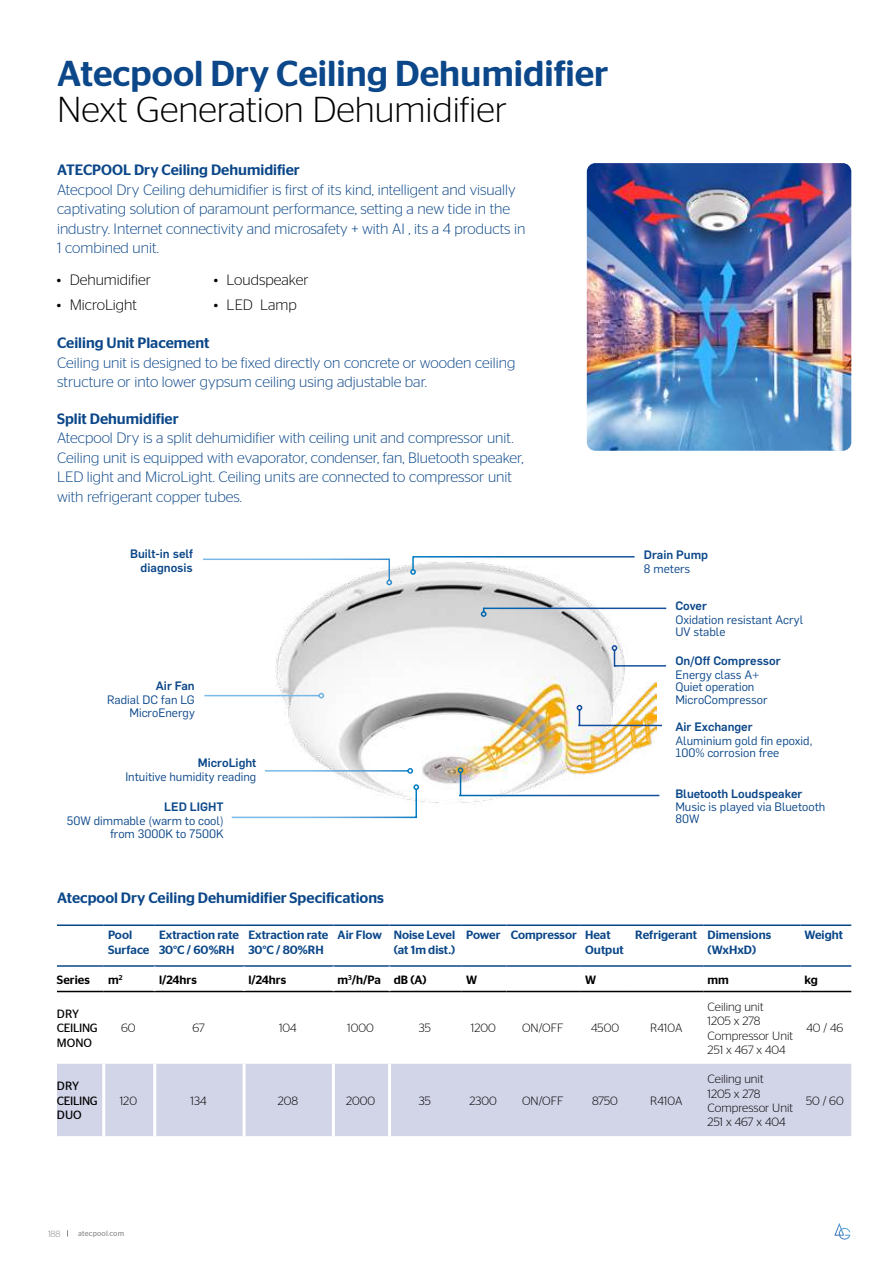
<style>
.page{position:relative;width:893px;height:1263px;background:#fff}
.page>*{position:absolute;margin:0;border:0;box-sizing:border-box;transform-origin:0 0}
.t1{font:500 36px "Stag Sans";color:#0b4789}
.t2{font:300 36px "Stag Sans";color:#000}
.t3{font:300 15px/19.5px "Stag Sans";color:#0b4789}
.t4{font:500 15px "Stag Sans";color:#0b4789}
.t5{font:300 15px "Stag Sans";color:#000}
.t6{font:12px/12.8px "Flama";color:#0b4789}
.t7{font:300 12px/14.4px "Stag Sans";color:#000}
.t8{font:500 12px/14.4px "Stag Sans";color:#0b4789}
.t9{font:500 12px/14.4px "Flama";color:#0b4789;text-align:right}
.t10{font:500 12px "Stag Sans";color:#000}
.t11{font:12px/14.4px "Stag Sans";letter-spacing:-.03em;color:#000}
.t12{font:300 9px "Stag Sans";color:#878787}
.t13{font:7.5px "Stag Sans";letter-spacing:.02em;color:#878787}
</style>
<div class="page">
<svg style="left:834px;top:1223px;width:16px;height:16px"></svg>
<img style="left:267px;top:557px;width:390px;height:248px">
<hr style="left:204px;top:695px;width:115px;height:1px;background:#fff">
<svg style="left:318px;top:693px;width:6px;height:5px"></svg>
<hr style="left:265px;top:770px;width:143px;height:2px;background:#fff">
<svg style="left:407px;top:768px;width:6px;height:6px"></svg>
<hr style="left:483px;top:607px;width:183px;height:2px;background:#fff">
<svg style="left:481px;top:608px;width:5px;height:9px"></svg>
<hr style="left:614px;top:665px;width:52px;height:2px;background:#fff">
<svg style="left:612px;top:645px;width:5px;height:21px"></svg>
<svg style="left:410px;top:556px;width:6px;height:19px"></svg>
<hr style="left:578px;top:725px;width:84px;height:1px;background:#fff">
<svg style="left:577px;top:705px;width:5px;height:21px"></svg>
<hr style="left:203px;top:558px;width:186px;height:2px;background:#fff">
<hr style="left:388px;top:559px;width:2px;height:21px;background:#fff">
<svg style="left:386px;top:580px;width:6px;height:5px"></svg>
<hr style="left:415px;top:789px;width:2px;height:29px;background:#fff">
<svg style="left:413px;top:784px;width:6px;height:6px"></svg>
<hr style="left:459px;top:795px;width:200px;height:1px;background:#fff">
<svg style="left:458px;top:767px;width:5px;height:29px"></svg>
<img style="left:587px;top:163px;width:264px;height:288px">
<div style="left:57px;top:1064px;width:794px;height:72px;background:#d2d4e8"></div>
<hr style="left:102px;top:1064px;width:3px;height:72px;background:#fff">
<hr style="left:57px;top:924px;width:47px;height:2px;background:#0b4789">
<hr style="left:104px;top:924px;width:51px;height:2px;background:#0b4789">
<hr style="left:155px;top:924px;width:89px;height:2px;background:#0b4789">
<hr style="left:244px;top:924px;width:89px;height:2px;background:#0b4789">
<hr style="left:333px;top:924px;width:56px;height:2px;background:#0b4789">
<hr style="left:389px;top:924px;width:73px;height:2px;background:#0b4789">
<hr style="left:462px;top:924px;width:44px;height:2px;background:#0b4789">
<hr style="left:506px;top:924px;width:75px;height:2px;background:#0b4789">
<hr style="left:581px;top:924px;width:50px;height:2px;background:#0b4789">
<hr style="left:631px;top:924px;width:72px;height:2px;background:#0b4789">
<hr style="left:703px;top:924px;width:97px;height:2px;background:#0b4789">
<hr style="left:800px;top:924px;width:51px;height:2px;background:#0b4789">
<hr style="left:57px;top:991px;width:47px;height:1px;background:#000">
<hr style="left:104px;top:991px;width:51px;height:1px;background:#000">
<hr style="left:155px;top:991px;width:89px;height:1px;background:#000">
<hr style="left:244px;top:991px;width:89px;height:1px;background:#000">
<hr style="left:333px;top:991px;width:56px;height:1px;background:#000">
<hr style="left:389px;top:991px;width:73px;height:1px;background:#000">
<hr style="left:462px;top:991px;width:44px;height:1px;background:#000">
<hr style="left:506px;top:991px;width:75px;height:1px;background:#000">
<hr style="left:581px;top:991px;width:50px;height:1px;background:#000">
<hr style="left:631px;top:991px;width:72px;height:1px;background:#000">
<hr style="left:703px;top:991px;width:97px;height:1px;background:#000">
<hr style="left:800px;top:991px;width:51px;height:1px;background:#000">
<hr style="left:57px;top:965px;width:47px;height:2px;background:#0b4789">
<hr style="left:104px;top:965px;width:51px;height:2px;background:#0b4789">
<hr style="left:155px;top:965px;width:89px;height:2px;background:#0b4789">
<hr style="left:244px;top:965px;width:89px;height:2px;background:#0b4789">
<hr style="left:333px;top:965px;width:56px;height:2px;background:#0b4789">
<hr style="left:389px;top:965px;width:73px;height:2px;background:#0b4789">
<hr style="left:462px;top:965px;width:44px;height:2px;background:#0b4789">
<hr style="left:506px;top:965px;width:75px;height:2px;background:#0b4789">
<hr style="left:581px;top:965px;width:50px;height:2px;background:#0b4789">
<hr style="left:631px;top:965px;width:72px;height:2px;background:#0b4789">
<hr style="left:703px;top:965px;width:97px;height:2px;background:#0b4789">
<hr style="left:800px;top:965px;width:51px;height:2px;background:#0b4789">
<hr style="left:153px;top:1064px;width:3px;height:72px;background:#fff">
<hr style="left:243px;top:1064px;width:3px;height:72px;background:#fff">
<hr style="left:332px;top:1064px;width:3px;height:72px;background:#fff">
<hr style="left:388px;top:1064px;width:3px;height:72px;background:#fff">
<h1 class="t1" style="left:57px;top:53px;width:553px">Atecpool Dry Ceiling Dehumidifier</h1>
<h1 class="t2" style="left:57px;top:90px;width:452px">Next Generation Dehumidifier</h1>
<p class="t4" style="left:57px;top:161px;width:244px">ATECPOOL Dry Ceiling Dehumidifier</p>
<p class="t3" style="left:57px;top:179px;width:470px">Atecpool Dry Ceiling dehumidifier is first of its kind, intelligent and visually captivating solution of paramount performance, setting a new tide in the industry. Internet connectivity and microsafety + with AI , its a 4 products in 1 combined unit.</p>
<p class="t5" style="left:57px;top:272px;width:95px">• Dehumidifier</p>
<p class="t5" style="left:57px;top:297px;width:82px">• MicroLight</p>
<p class="t5" style="left:214px;top:272px;width:96px">• Loudspeaker</p>
<p class="t5" style="left:214px;top:297px;width:84px">• LED Lamp</p>
<p class="t4" style="left:57px;top:334px;width:154px">Ceiling Unit Placement</p>
<p class="t3" style="left:57px;top:353px;width:460px">Ceiling unit is designed to be fixed directly on concrete or wooden ceiling structure or into lower gypsum ceiling using adjustable bar.</p>
<p class="t4" style="left:57px;top:410px;width:123px">Split Dehumidifier</p>
<p class="t3" style="left:57px;top:428px;width:468px">Atecpool Dry is a split dehumidifier with ceiling unit and compressor unit.<br>Ceiling unit is equipped with evaporator, condenser, fan, Bluetooth speaker, LED light and MicroLight. Ceiling units are connected to compressor unit with refrigerant copper tubes.</p>
<p class="t9" style="left:130px;top:546px;width:64px">Built-in self diagnosis</p>
<p class="t9" style="left:156px;top:678px;width:40px">Air Fan</p>
<p class="t6" style="left:107px;top:692px;width:89px;text-align:right">Radial DC fan LG<br>MicroEnergy</p>
<p class="t9" style="left:198px;top:755px;width:60px">MicroLight</p>
<p class="t6" style="left:125px;top:769px;width:132px">Intuitive humidity reading</p>
<p class="t9" style="left:164px;top:799px;width:61px">LED LIGHT</p>
<p class="t6" style="left:67px;top:813px;width:158px;text-align:right">50W dimmable (warm to cool) from 3000K to 7500K</p>
<p class="t9" style="left:644px;top:547px;width:66px">Drain Pump</p>
<p class="t6" style="left:644px;top:561px;width:48px">8 meters</p>
<p class="t9" style="left:675px;top:598px;width:33px">Cover</p>
<p class="t6" style="left:675px;top:612px;width:129px">Oxidation resistant Acryl<br>UV stable</p>
<p class="t9" style="left:675px;top:653px;width:107px">On/Off Compressor</p>
<p class="t6" style="left:675px;top:667px;width:94px">Energy class A+<br>Quiet operation<br>MicroCompressor</p>
<p class="t9" style="left:675px;top:719px;width:79px">Air Exchanger</p>
<p class="t6" style="left:675px;top:733px;width:138px">Aluminium gold fin epoxid,<br>100% corrosion free</p>
<p class="t9" style="left:675px;top:785px;width:129px">Bluetooth Loudspeaker</p>
<p class="t6" style="left:675px;top:800px;width:151px;line-height:12px">Music is played via Bluetooth<br>80W</p>
<p class="t4" style="left:57px;top:889px;width:328px">Atecpool Dry Ceiling Dehumidifier Specifications</p>
<p class="t8" style="left:108px;top:928px;width:43px">Pool<br>Surface</p>
<p class="t8" style="left:159px;top:928px;width:82px">Extraction rate<br>30°C / 60%RH</p>
<p class="t8" style="left:248px;top:928px;width:82px">Extraction rate<br>30°C / 80%RH</p>
<p class="t8" style="left:338px;top:928px;width:119px;text-align:right">Air Flow Noise Level (at 1m dist.)</p>
<p class="t8" style="left:585px;top:928px;width:40px;text-indent:-119px">Power Compressor Heat<br>Output</p>
<p class="t8" style="left:708px;top:928px;width:65px;text-indent:-72px">Refrigerant Dimensions (WxHxD)</p>
<p class="t8" style="left:804px;top:928px;width:40px">Weight</p>
<p class="t10" style="left:57px;top:972px;width:34px">Series</p>
<p class="t10" style="left:108px;top:972px;width:16px">m<sup>2</sup></p>
<p class="t10" style="left:159px;top:972px;width:39px">l/24hrs</p>
<p class="t10" style="left:248px;top:972px;width:39px">l/24hrs</p>
<p class="t10" style="left:338px;top:972px;width:90px">m<sup>3</sup>/h/Pa dB (A)</p>
<p class="t10" style="left:466px;top:972px;width:13px">W</p>
<p class="t10" style="left:585px;top:972px;width:13px">W</p>
<p class="t10" style="left:708px;top:972px;width:23px">mm</p>
<p class="t10" style="left:804px;top:972px;width:15px">kg</p>
<p class="t11" style="left:57px;top:1006px;width:42px">DRY<br>CEILING<br>MONO</p>
<p class="t7" style="left:708px;top:999px;width:87px">Ceiling unit<br>1205 x 278<br>Compressor Unit<br>251 x 467 x 404</p>
<p class="t7" style="left:121px;top:1021px;width:16px">60</p>
<p class="t7" style="left:192px;top:1021px;width:14px">67</p>
<p class="t7" style="left:279px;top:1021px;width:19px">104</p>
<p class="t7" style="left:347px;top:1021px;width:28px">1000</p>
<p class="t7" style="left:419px;top:1021px;width:14px">35</p>
<p class="t7" style="left:471px;top:1021px;width:26px">1200</p>
<p class="t7" style="left:522px;top:1021px;width:43px">ON/OFF</p>
<p class="t7" style="left:591px;top:1021px;width:29px">4500</p>
<p class="t7" style="left:650px;top:1021px;width:34px">R410A</p>
<p class="t7" style="left:806px;top:1021px;width:38px">40 / 46</p>
<p class="t11" style="left:57px;top:1079px;width:42px">DRY<br>CEILING<br>DUO</p>
<p class="t7" style="left:120px;top:1093px;width:19px">120</p>
<p class="t7" style="left:191px;top:1093px;width:17px">134</p>
<p class="t7" style="left:278px;top:1093px;width:22px">208</p>
<p class="t7" style="left:346px;top:1093px;width:31px">2000</p>
<p class="t7" style="left:419px;top:1093px;width:14px">35</p>
<p class="t7" style="left:470px;top:1093px;width:29px">2300</p>
<p class="t7" style="left:522px;top:1093px;width:43px">ON/OFF</p>
<p class="t7" style="left:592px;top:1093px;width:27px">8750</p>
<p class="t7" style="left:650px;top:1093px;width:34px">R410A</p>
<p class="t7" style="left:708px;top:1071px;width:87px">Ceiling unit<br>1205 x 278<br>Compressor Unit<br>251 x 467 x 404</p>
<p class="t7" style="left:806px;top:1093px;width:39px">50 / 60</p>
<p class="t12" style="left:48px;top:1228px;width:14px">188</p>
<p class="t13" style="left:78px;top:1229px;width:47px">atecpool.com</p>
</div>
